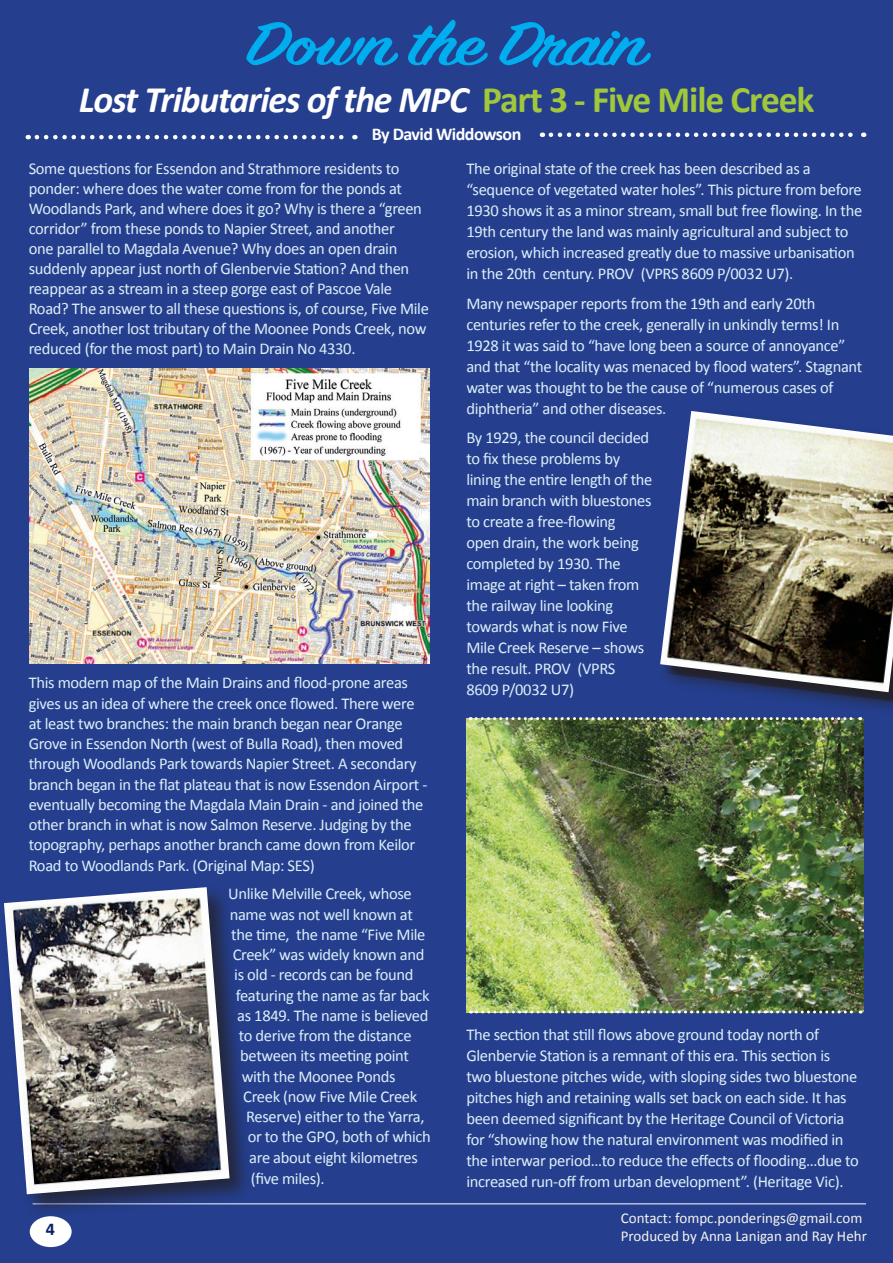
<style>
.page{position:relative;width:893px;height:1263px;background:#253f8e}
.page>*{position:absolute;margin:0;border:0;box-sizing:border-box;transform-origin:0 0}
.t1{font:600 67.5px "Sign Painter House Script";letter-spacing:-.03em;color:#00aeef;scale:1.32 1}
.t2{font:italic 700 37.5px "Calibri";letter-spacing:-.03em;color:#fff}
.t3{font:700 18px "Calibri";letter-spacing:-.03em;color:#fff}
.t4{font:700 18px "Calibri";color:#0c2068}
.t5{font:16.5px/21px "Calibri";letter-spacing:-.02em;color:#dceff8}
.t6{font:15px/18px "Calibri";color:#f7f4ed}
.s1{font-style:normal;color:#a1c73a}
</style>
<div class="page">
<hr style="left:33px;top:1203px;width:833px;height:1px;background:#fff">
<div style="left:30px;top:1216px;width:42px;height:31px;background:#fff;border-radius:50%"></div>
<svg style="left:37px;top:135px;width:318px;height:4px"></svg>
<svg style="left:551px;top:133px;width:313px;height:4px"></svg>
<img style="left:30px;top:369px;width:399px;height:294px">
<div style="left:1px;top:884px;width:253px;height:334px;background:#231f20;opacity:.75"></div>
<img style="left:4px;top:887px;width:226px;height:307px">
<div style="left:657px;top:408px;width:236px;height:308px;background:#231f20;opacity:.75"></div>
<div style="left:663px;top:414px;width:230px;height:287px;background:#231f20;opacity:.75"></div>
<img style="left:660px;top:411px;width:233px;height:281px">
<img style="left:466px;top:719px;width:397px;height:293px">
<svg style="left:470px;top:717px;width:391px;height:3px"></svg>
<svg style="left:470px;top:1010px;width:391px;height:3px"></svg>
<h1 class="t1" style="left:246px;top:3px;width:305px">Down the Drain</h1>
<h2 class="t2" style="left:79px;top:75px;width:737px">Lost Tributaries of the MPC <span class="s1">Part 3 - Five Mile Creek</span></h2>
<p class="t3" style="left:372px;top:123px;width:151px">By David Widdowson</p>
<p class="t5" style="left:29px;top:159px;width:402px;line-height:20px">Some questions for Essendon and Strathmore residents to ponder: where does the water come from for the ponds at Woodlands Park, and where does it go? Why is there a “green corridor” from these ponds to Napier Street, and another<br>one parallel to Magdala Avenue? Why does an open drain suddenly appear just north of Glenbervie Station? And then reappear as a stream in a steep gorge east of Pascoe Vale Road? The answer to all these questions is, of course, Five Mile Creek, another lost tributary of the Moonee Ponds Creek, now reduced (for the most part) to Main Drain No 4330.</p>
<p class="t5" style="left:466px;top:158px;width:397px">The original state of the creek has been described as a “sequence of vegetated water holes”. This picture from before 1930 shows it as a minor stream, small but free flowing. In the 19th century the land was mainly agricultural and subject to erosion, which increased greatly due to massive urbanisation in the 20th century. PROV (VPRS 8609 P/0032 U7).</p>
<p class="t5" style="left:466px;top:293px;width:397px">Many newspaper reports from the 19th and early 20th centuries refer to the creek, generally in unkindly terms! In 1928 it was said to “have long been a source of annoyance” and that “the locality was menaced by flood waters”. Stagnant water was thought to be the cause of “numerous cases of diphtheria” and other diseases.</p>
<p class="t5" style="left:466px;top:427px;width:188px">By 1929, the council decided to fix these problems by lining the entire length of the main branch with bluestones to create a free-flowing open drain, the work being completed by 1930. The image at right – taken from the railway line looking towards what is now Five<br>Mile Creek Reserve – shows the result. PROV (VPRS<br>8609 P/0032 U7)</p>
<p class="t5" style="left:29px;top:673px;width:400px;line-height:20.2px">This modern map of the Main Drains and flood-prone areas gives us an idea of where the creek once flowed. There were at least two branches: the main branch began near Orange Grove in Essendon North (west of Bulla Road), then moved through Woodlands Park towards Napier Street. A secondary branch began in the flat plateau that is now Essendon Airport - eventually becoming the Magdala Main Drain - and joined the other branch in what is now Salmon Reserve. Judging by the topography, perhaps another branch came down from Keilor Road to Woodlands Park. (Original Map: SES)</p>
<p class="t5" style="left:228px;top:883px;width:185px">Unlike Melville Creek, whose</p>
<p class="t5" style="left:230px;top:904px;width:185px">name was not well known at</p>
<p class="t5" style="left:231px;top:924px;width:196px">the time, the name “Five Mile</p>
<p class="t5" style="left:233px;top:944px;width:193px">Creek” was widely known and</p>
<p class="t5" style="left:234px;top:964px;width:181px">is old - records can be found</p>
<p class="t5" style="left:236px;top:985px;width:195px">featuring the name as far back</p>
<p class="t5" style="left:237px;top:1005px;width:193px">as 1849. The name is believed</p>
<p class="t5" style="left:239px;top:1025px;width:174px">to derive from the distance</p>
<p class="t5" style="left:240px;top:1045px;width:170px">between its meeting point</p>
<p class="t5" style="left:242px;top:1066px;width:156px">with the Moonee Ponds</p>
<p class="t5" style="left:243px;top:1086px;width:176px">Creek (now Five Mile Creek</p>
<p class="t5" style="left:246px;top:1106px;width:180px">Reserve) either to the Yarra,</p>
<p class="t5" style="left:248px;top:1126px;width:185px">or to the GPO, both of which</p>
<p class="t5" style="left:249px;top:1147px;width:170px">are about eight kilometres</p>
<p class="t5" style="left:251px;top:1168px;width:75px">(five miles).</p>
<p class="t5" style="left:466px;top:1024px;width:394px">The section that still flows above ground today north of Glenbervie Station is a remnant of this era. This section is two bluestone pitches wide, with sloping sides two bluestone pitches high and retaining walls set back on each side. It has been deemed significant by the Heritage Council of Victoria for “showing how the natural environment was modified in the interwar period…to reduce the effects of flooding…due to increased run-off from urban development”. (Heritage Vic).</p>
<p class="t4" style="left:46px;top:1218px;width:11px">4</p>
<p class="t6" style="left:621px;top:1209px;width:248px">Contact: fompc.ponderings@gmail.com<br>Produced by Anna Lanigan and Ray Hehr</p>
</div>
